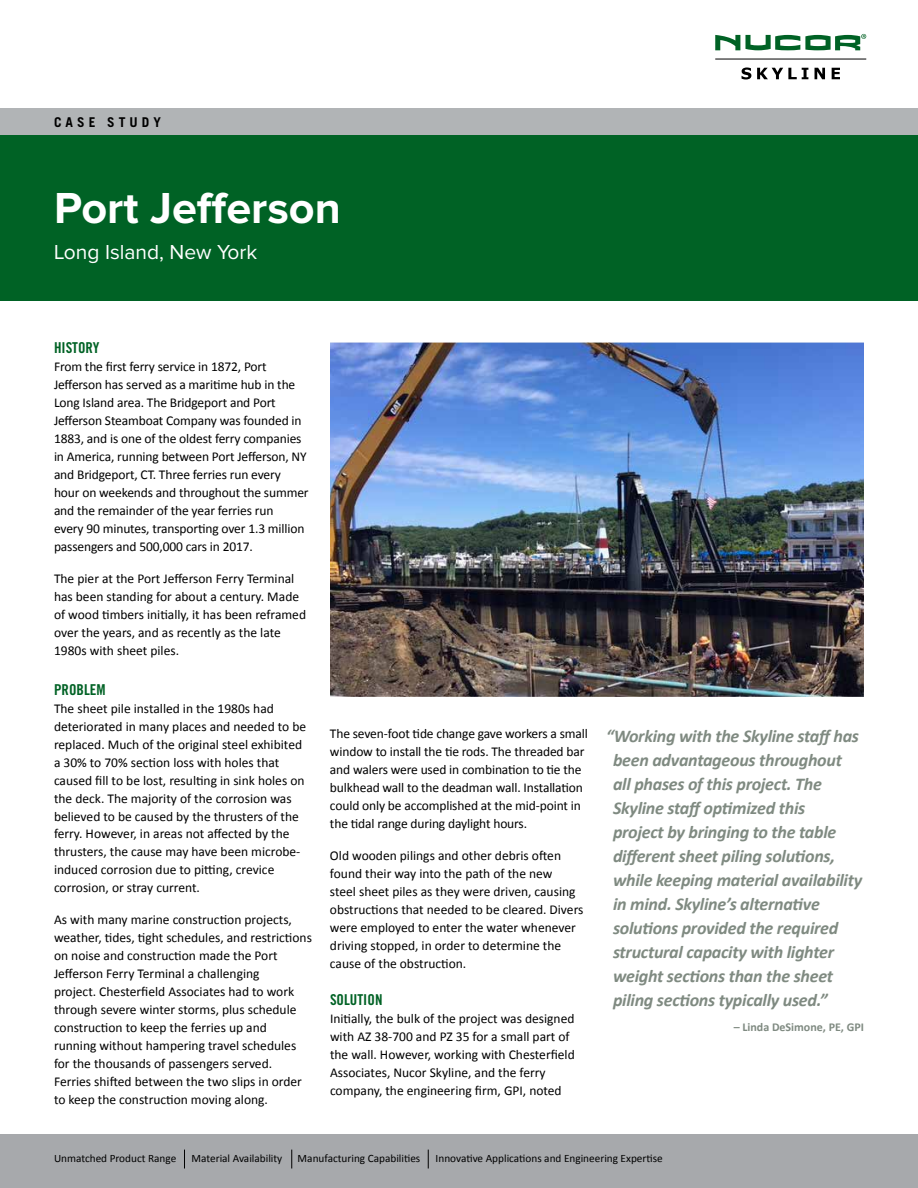
<style>
.page{position:relative;width:918px;height:1188px;background:#fff}
.page>*{position:absolute;margin:0;border:0;box-sizing:border-box;transform-origin:0 0}
.t1{font:700 45px "Proxima Nova";color:#fff}
.t2{font:21px "Proxima Nova";color:#fff}
.t3{font:italic 700 18px/24px "Calibri";letter-spacing:-.015em;color:#7f8a81}
.t4{font:15px "Trade Gothic LT Std Bd Cn 20";color:#006225}
.t5{font:13.5px/18px "Calibri";color:#000}
.t6{font:700 13.5px "Trade Gothic LT Std";letter-spacing:.3em;color:#000}
.t7{font:700 12px "Calibri";color:#7f8a81}
.t8{font:11.25px "Calibri";color:#000}
</style>
<div class="page">
<div style="left:0;top:1134px;width:918px;height:54px;background:#a7a9ac"></div>
<svg style="left:184px;top:1150px;width:1px;height:18px"></svg>
<svg style="left:291px;top:1150px;width:1px;height:18px"></svg>
<svg style="left:428px;top:1150px;width:1px;height:18px"></svg>
<div style="left:0;top:112px;width:918px;height:189px;background:#006225"></div>
<svg style="left:742px;top:68px;width:9px;height:11px"></svg>
<svg style="left:757px;top:68px;width:51px;height:11px"></svg>
<svg style="left:815px;top:68px;width:10px;height:11px"></svg>
<svg style="left:832px;top:68px;width:8px;height:11px"></svg>
<svg style="left:715px;top:34px;width:151px;height:16px"></svg>
<hr style="left:715px;top:59px;width:151px;height:1px;background:#000">
<div style="left:0;top:108px;width:918px;height:27px;background:#b1b4b6"></div>
<img style="left:330px;top:343px;width:534px;height:354px">
<p class="t6" style="left:54px;top:113px;width:108px">CASE STUDY</p>
<h1 class="t1" style="left:54px;top:188px;width:288px">Port Jefferson</h1>
<h2 class="t2" style="left:54px;top:243px;width:205px">Long Island, New York</h2>
<p class="t4" style="left:54px;top:339px;width:47px">HISTORY</p>
<p class="t5" style="left:54px;top:358px;width:256px">From the first ferry service in 1872, Port Jefferson has served as a maritime hub in the Long Island area. The Bridgeport and Port Jefferson Steamboat Company was founded in 1883, and is one of the oldest ferry companies in America, running between Port Jefferson, NY and Bridgeport, CT. Three ferries run every hour on weekends and throughout the summer and the remainder of the year ferries run<br>every 90 minutes, transporting over 1.3 million passengers and 500,000 cars in 2017.</p>
<p class="t5" style="left:54px;top:569px;width:254px">The pier at the Port Jefferson Ferry Terminal has been standing for about a century. Made of wood timbers initially, it has been reframed over the years, and as recently as the late 1980s with sheet piles.</p>
<p class="t4" style="left:54px;top:680px;width:53px">PROBLEM</p>
<p class="t5" style="left:54px;top:699px;width:254px">The sheet pile installed in the 1980s had deteriorated in many places and needed to be replaced. Much of the original steel exhibited a 30% to 70% section loss with holes that caused fill to be lost, resulting in sink holes on the deck. The majority of the corrosion was believed to be caused by the thrusters of the ferry. However, in areas not affected by the thrusters, the cause may have been microbe&shy;induced corrosion due to pitting, crevice corrosion, or stray current.</p>
<p class="t5" style="left:54px;top:911px;width:259px">As with many marine construction projects, weather, tides, tight schedules, and restrictions on noise and construction made the Port Jefferson Ferry Terminal a challenging<br>project. Chesterfield Associates had to work through severe winter storms, plus schedule construction to keep the ferries up and running without hampering travel schedules for the thousands of passengers served.<br>Ferries shifted between the two slips in order to keep the construction moving along.</p>
<p class="t5" style="left:330px;top:725px;width:259px">The seven-foot tide change gave workers a small window to install the tie rods. The threaded bar and walers were used in combination to tie the bulkhead wall to the deadman wall. Installation could only be accomplished at the mid-point in the tidal range during daylight hours.</p>
<p class="t5" style="left:330px;top:846px;width:255px">Old wooden pilings and other debris often found their way into the path of the new<br>steel sheet piles as they were driven, causing obstructions that needed to be cleared. Divers were employed to enter the water whenever driving stopped, in order to determine the cause of the obstruction.</p>
<p class="t4" style="left:330px;top:990px;width:54px">SOLUTION</p>
<p class="t5" style="left:330px;top:1009px;width:246px">Initially, the bulk of the project was designed with AZ 38-700 and PZ 35 for a small part of the wall. However, working with Chesterfield Associates, Nucor Skyline, and the ferry company, the engineering firm, GPI, noted</p>
<p class="t3" style="left:613px;top:724px;width:251px;text-indent:-7px">“Working with the Skyline staff has been advantageous throughout all phases of this project. The<br>Skyline staff optimized this<br>project by bringing to the table different sheet piling solutions, while keeping material availability in mind. Skyline’s alternative solutions provided the required structural capacity with lighter weight sections than the sheet piling sections typically used.”</p>
<p class="t7" style="left:734px;top:1019px;width:132px">– Linda DeSimone, PE, GPI</p>
<p class="t8" style="left:54px;top:1151px;width:124px">Unmatched Product Range</p>
<p class="t8" style="left:192px;top:1151px;width:92px">Material Availability</p>
<p class="t8" style="left:298px;top:1151px;width:124px">Manufacturing Capabilities</p>
<p class="t8" style="left:436px;top:1151px;width:229px">Innovative Applications and Engineering Expertise</p>
</div>
